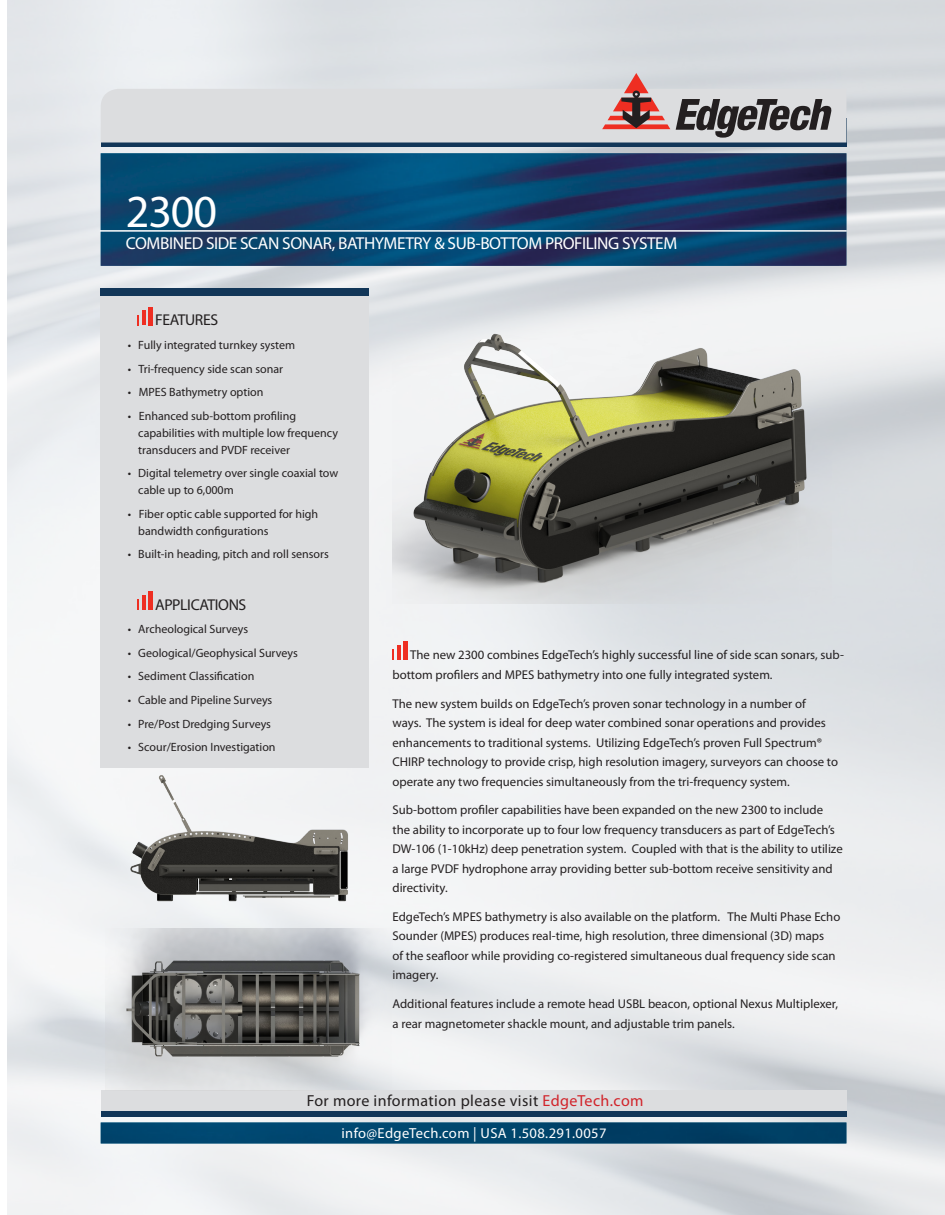
<style>
.page{position:relative;width:945px;height:1215px;background:#fff}
.page>*{position:absolute;margin:0;border:0;box-sizing:border-box;transform-origin:0 0}
.t1{font:46.05px "Myriad Pro";color:#fff}
.t2{font:17.25px "Myriad Pro";letter-spacing:-.025em;color:#fff}
.t3{font:16.05px "Myriad Pro";letter-spacing:.025em;color:#231f20}
.t4{font:15.75px "Myriad Pro";letter-spacing:-.025em;color:#231f20}
.t5{font:14.55px "Myriad Pro";letter-spacing:.025em;color:#fff}
.t6{font:12.75px/19.5px "Myriad Pro";color:#231f20}
.t7{font:12px/17px "Myriad Pro";color:#231f20}
.s1{color:#d1232a}
</style>
<div class="page">
<img style="left:7px;top:0;width:938px;height:1215px">
<img style="left:101px;top:1122px;width:745px;height:21px">
<img style="left:101px;top:153px;width:745px;height:113px">
<div style="left:101px;top:1096px;width:746px;height:21px;background:#123658"></div>
<div style="left:101px;top:1091px;width:746px;height:20px;background:#dcdddf"></div>
<div style="left:101px;top:119px;width:745px;height:28px;background:linear-gradient(to right,#123658,#123658)"></div>
<svg style="left:101px;top:73px;width:745px;height:69px;background:#d0cdcf"></svg>
<hr style="left:100px;top:230px;width:747px;height:2px;background:#fff">
<svg style="left:392px;top:649px;width:2px;height:10px"></svg>
<hr style="left:397px;top:645px;width:4px;height:14px;background:#ee2e22">
<hr style="left:404px;top:641px;width:4px;height:18px;background:#ee2e22">
<div style="left:100px;top:288px;width:268px;height:24px;background:#123658"></div>
<div style="left:100px;top:296px;width:268px;height:472px;background:#dcdddf"></div>
<svg style="left:137px;top:315px;width:2px;height:10px"></svg>
<hr style="left:142px;top:311px;width:3px;height:14px;background:#ee2e22">
<div style="left:148px;top:307px;width:5px;height:18px;background:#ee2e22"></div>
<svg style="left:137px;top:599px;width:2px;height:11px"></svg>
<hr style="left:142px;top:595px;width:3px;height:15px;background:#ee2e22">
<div style="left:148px;top:592px;width:5px;height:18px;background:#ee2e22"></div>
<img style="left:392px;top:307px;width:439px;height:297px">
<img style="left:89px;top:772px;width:311px;height:138px">
<img style="left:105px;top:928px;width:287px;height:162px">
<p class="t1" style="left:126px;top:184px;width:93px">2300</p>
<p class="t2" style="left:126px;top:233px;width:553px">COMBINED SIDE SCAN SONAR, BATHYMETRY &amp; SUB-BOTTOM PROFILING SYSTEM</p>
<p class="t4" style="left:155px;top:310px;width:64px">FEATURES</p>
<p class="t7" style="left:128px;top:336px;width:169px">• Fully integrated turnkey system</p>
<p class="t7" style="left:128px;top:360px;width:157px">• Tri-frequency side scan sonar</p>
<p class="t7" style="left:128px;top:383px;width:137px">• MPES Bathymetry option</p>
<p class="t7" style="left:138px;top:407px;width:201px;text-indent:-10px">• Enhanced sub-bottom profiling capabilities with multiple low frequency transducers and PVDF receiver</p>
<p class="t7" style="left:138px;top:465px;width:201px;text-indent:-10px">• Digital telemetry over single coaxial tow cable up to 6,000m</p>
<p class="t7" style="left:138px;top:505px;width:181px;text-indent:-10px">• Fiber optic cable supported for high bandwidth configurations</p>
<p class="t7" style="left:128px;top:546px;width:203px">• Built-in heading, pitch and roll sensors</p>
<p class="t4" style="left:155px;top:595px;width:93px">APPLICATIONS</p>
<p class="t7" style="left:128px;top:621px;width:122px">• Archeological Surveys</p>
<p class="t7" style="left:128px;top:644px;width:172px">• Geological/Geophysical Surveys</p>
<p class="t7" style="left:128px;top:668px;width:128px">• Sediment Classification</p>
<p class="t7" style="left:128px;top:691px;width:146px">• Cable and Pipeline Surveys</p>
<p class="t7" style="left:128px;top:715px;width:145px">• Pre/Post Dredging Surveys</p>
<p class="t7" style="left:128px;top:738px;width:149px">• Scour/Erosion Investigation</p>
<p class="t6" style="left:392px;top:645px;width:453px;text-indent:18px">The new 2300 combines EdgeTech’s highly successful line of side scan sonars, sub&shy;bottom profilers and MPES bathymetry into one fully integrated system.</p>
<p class="t6" style="left:392px;top:693px;width:447px">The new system builds on EdgeTech’s proven sonar technology in a number of<br>ways. The system is ideal for deep water combined sonar operations and provides enhancements to traditional systems. Utilizing EdgeTech’s proven Full Spectrum® CHIRP technology to provide crisp, high resolution imagery, surveyors can choose to operate any two frequencies simultaneously from the tri-frequency system.</p>
<p class="t6" style="left:392px;top:800px;width:452px">Sub-bottom profiler capabilities have been expanded on the new 2300 to include the ability to incorporate up to four low frequency transducers as part of EdgeTech’s DW-106 (1-10kHz) deep penetration system. Coupled with that is the ability to utilize a large PVDF hydrophone array providing better sub-bottom receive sensitivity and directivity.</p>
<p class="t6" style="left:392px;top:907px;width:449px">EdgeTech’s MPES bathymetry is also available on the platform. The Multi Phase Echo Sounder (MPES) produces real-time, high resolution, three dimensional (3D) maps<br>of the seafloor while providing co-registered simultaneous dual frequency side scan imagery.</p>
<p class="t6" style="left:392px;top:994px;width:447px">Additional features include a remote head USBL beacon, optional Nexus Multiplexer, a rear magnetometer shackle mount, and adjustable trim panels.</p>
<p class="t3" style="left:307px;top:1091px;width:338px">For more information please visit <span class="s1">EdgeTech.com</span></p>
<p class="t5" style="left:342px;top:1124px;width:266px">info@EdgeTech.com | USA 1.508.291.0057</p>
</div>
